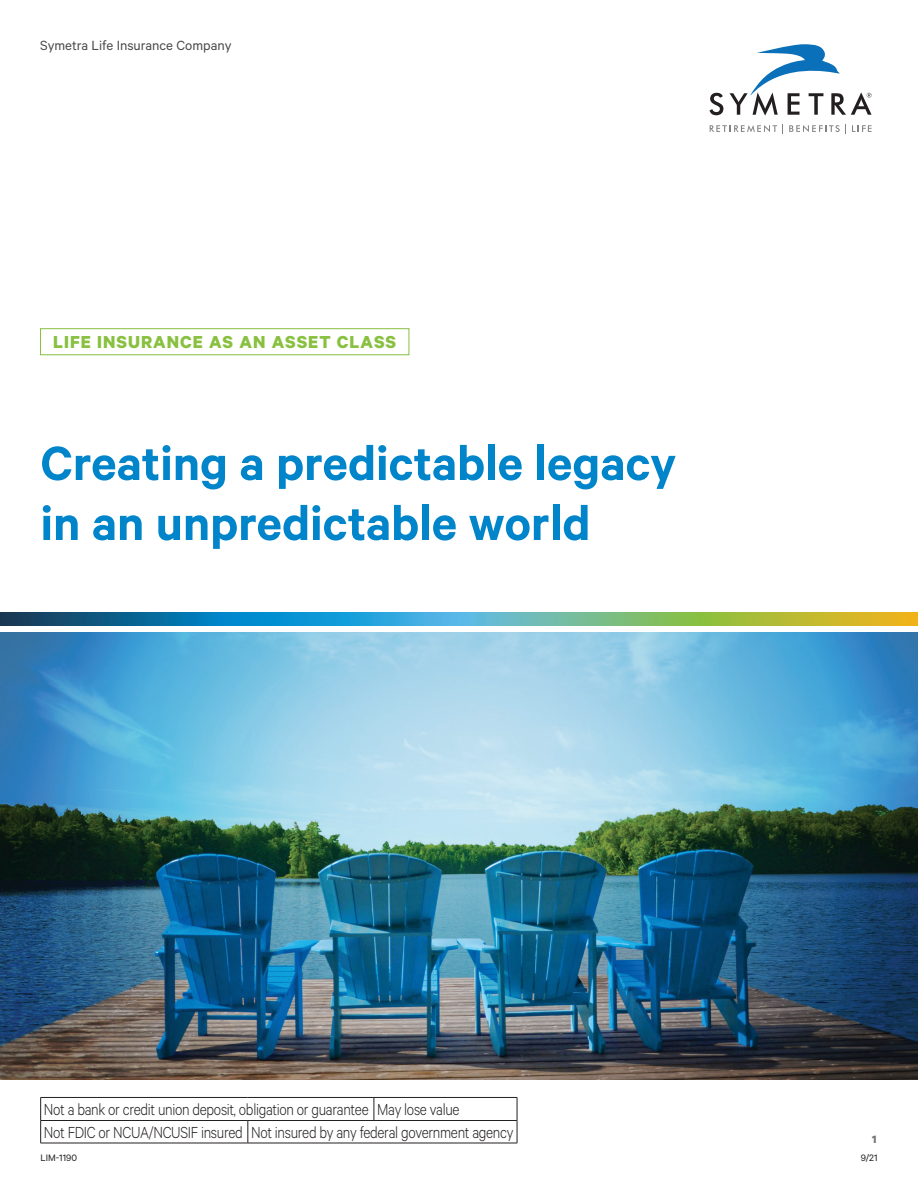
<style>
.page{position:relative;width:918px;height:1188px;background:#fff}
.page>*{position:absolute;margin:0;border:0;box-sizing:border-box;transform-origin:0 0}
.t1{font:600 54px/60px "Calibre";color:#0085cb}
.t2{font:700 19.5px "Calibre";letter-spacing:.05em;color:#88c03f}
.t3{font:300 18px "Calibre";letter-spacing:-.02em;color:#231f20;scale:.87 1}
.t4{font:15px "Calibre";color:#494a4b}
.t5{font:700 12px "Calibre";color:#717275}
.t6{font:10.5px "Calibre";color:#231f20}
</style>
<div class="page">
<svg style="left:710px;top:124px;width:73px;height:9px"></svg>
<svg style="left:789px;top:124px;width:57px;height:9px"></svg>
<svg style="left:852px;top:125px;width:20px;height:7px"></svg>
<svg style="left:710px;top:93px;width:13px;height:22px"></svg>
<svg style="left:730px;top:44px;width:142px;height:72px"></svg>
<img style="left:0;top:632px;width:918px;height:448px">
<div style="left:40px;top:328px;width:369px;height:27px;border:1px solid #88c03f"></div>
<svg style="left:0;top:612px;width:918px;height:14px;background:#579c8c"></svg>
<hr style="left:40px;top:1097px;width:208px;height:1px;background:#231f20">
<hr style="left:248px;top:1097px;width:126px;height:1px;background:#231f20">
<hr style="left:374px;top:1097px;width:143px;height:1px;background:#231f20">
<hr style="left:41px;top:1120px;width:207px;height:1px;background:#231f20">
<hr style="left:248px;top:1120px;width:126px;height:1px;background:#231f20">
<hr style="left:374px;top:1120px;width:143px;height:1px;background:#231f20">
<hr style="left:40px;top:1143px;width:208px;height:1px;background:#231f20">
<hr style="left:248px;top:1143px;width:126px;height:1px;background:#231f20">
<hr style="left:374px;top:1143px;width:143px;height:1px;background:#231f20">
<svg style="left:374px;top:1098px;width:1px;height:22px"></svg>
<svg style="left:40px;top:1098px;width:1px;height:45px"></svg>
<svg style="left:248px;top:1121px;width:1px;height:22px"></svg>
<svg style="left:517px;top:1098px;width:1px;height:45px"></svg>
<p class="t4" style="left:40px;top:37px;width:193px">Symetra Life Insurance Company</p>
<p class="t2" style="left:53px;top:330px;width:344px">LIFE INSURANCE AS AN ASSET CLASS</p>
<p class="t1" style="left:40px;top:432px;width:637px">Creating a predictable legacy in an unpredictable world</p>
<p class="t3" style="left:44px;top:1098px;width:375px">Not a bank or credit union deposit, obligation or guarantee</p>
<p class="t3" style="left:377px;top:1098px;width:96px">May lose value</p>
<p class="t3" style="left:44px;top:1122px;width:230px">Not FDIC or NCUA/NCUSIF insured</p>
<p class="t3" style="left:251px;top:1122px;width:303px">Not insured by any federal government agency</p>
<p class="t6" style="left:40px;top:1152px;width:38px">LIM-1190</p>
<p class="t6" style="left:861px;top:1152px;width:18px">9/21</p>
<p class="t5" style="left:872px;top:1132px;width:6px">1</p>
</div>
